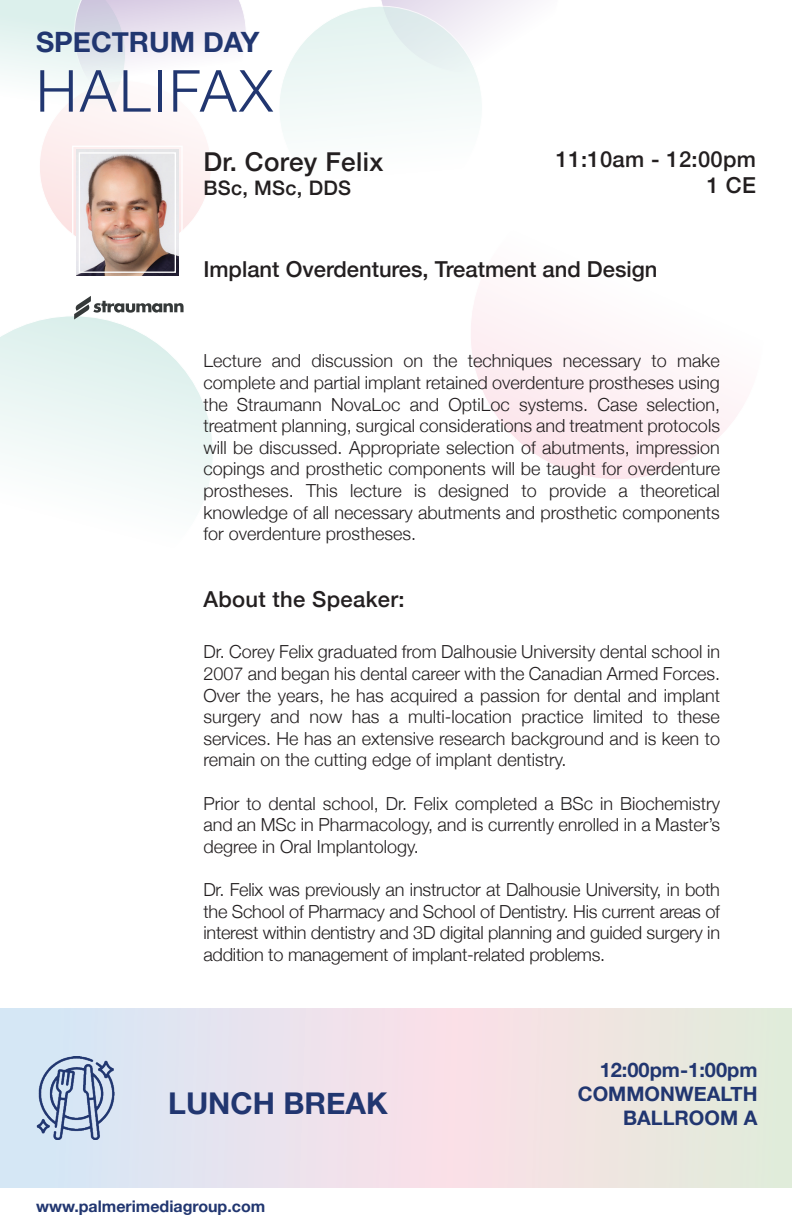
<style>
.page{position:relative;width:792px;height:1224px;background:#fff}
.page>*{position:absolute;margin:0;border:0;box-sizing:border-box;transform-origin:0 0}
.t1{font:300 58px "Helvetica Neue";letter-spacing:.05em;color:#213670}
.t2{font:700 30px "Helvetica Neue";color:#213670}
.t3{font:700 28px "Helvetica Neue";color:#213670}
.t4{font:500 26px "Helvetica Neue";letter-spacing:.015em;color:#231f20}
.t5{font:500 22px/26.4px "Helvetica Neue";color:#231f20;text-align:right}
.t6{font:700 20px/24px "Helvetica Neue";color:#213670;text-align:right}
.t7{font:500 20px "Helvetica Neue";letter-spacing:.015em;color:#231f20}
.t8{font:300 18px/21.6px "Helvetica Neue";color:#231f20;text-align:justify}
.t9{font:700 16px "Helvetica Neue";color:#213670}
</style>
<div class="page">
<svg style="left:0;top:316px;width:213px;height:185px"></svg>
<svg style="left:497px;top:0;width:32px;height:22px"></svg>
<svg style="left:280px;top:0;width:217px;height:127px"></svg>
<svg style="left:471px;top:292px;width:270px;height:187px"></svg>
<svg style="left:0;top:1008px;width:792px;height:180px;background:#e9e4e8"></svg>
<img style="left:33px;top:1056px;width:84px;height:84px">
<svg style="left:0;top:0;width:246px;height:276px"></svg>
<div style="left:79px;top:152px;width:97px;height:121px;border:1px solid #fff"></div>
<svg style="left:74px;top:296px;width:110px;height:24px"></svg>
<h3 class="t3" style="left:36px;top:20px;width:225px">SPECTRUM DAY</h3>
<h1 class="t1" style="left:36px;top:44px;width:238px">HALIFAX</h1>
<h3 class="t4" style="left:203px;top:141px;width:181px">Dr. Corey Felix</h3>
<p class="t7" style="left:203px;top:172px;width:149px">BSc, MSc, DDS</p>
<p class="t5" style="left:556px;top:144px;width:202px">11:10am - 12:00pm<br>1 CE</p>
<p class="t5" style="left:203px;top:254px;width:456px">Implant Overdentures, Treatment and Design</p>
<p class="t8" style="left:203px;top:349px;width:518px">Lecture and discussion on the techniques necessary to make complete and partial implant retained overdenture prostheses using the Straumann NovaLoc and OptiLoc systems. Case selection, treatment planning, surgical considerations and treatment protocols will be discussed. Appropriate selection of abutments, impression copings and prosthetic components will be taught for overdenture prostheses. This lecture is designed to provide a theoretical knowledge of all necessary abutments and prosthetic components for overdenture prostheses.</p>
<p class="t5" style="left:203px;top:584px;width:203px">About the Speaker:</p>
<p class="t8" style="left:203px;top:640px;width:518px">Dr. Corey Felix graduated from Dalhousie University dental school in 2007 and began his dental career with the Canadian Armed Forces.<br>Over the years, he has acquired a passion for dental and implant surgery and now has a multi-location practice limited to these services. He has an extensive research background and is keen to remain on the cutting edge of implant dentistry.</p>
<p class="t8" style="left:203px;top:791px;width:518px">Prior to dental school, Dr. Felix completed a BSc in Biochemistry and an MSc in Pharmacology, and is currently enrolled in a Master’s degree in Oral Implantology.</p>
<p class="t8" style="left:203px;top:877px;width:518px">Dr. Felix was previously an instructor at Dalhousie University, in both the School of Pharmacy and School of Dentistry. His current areas of interest within dentistry and 3D digital planning and guided surgery in addition to management of implant-related problems.</p>
<h2 class="t2" style="left:168px;top:1080px;width:221px">LUNCH BREAK</h2>
<p class="t9" style="left:36px;top:1193px;width:231px">www.palmerimediagroup.com</p>
<p class="t6" style="left:578px;top:1058px;width:181px">12:00pm-1:00pm<br>COMMONWEALTH<br>BALLROOM A</p>
</div>
